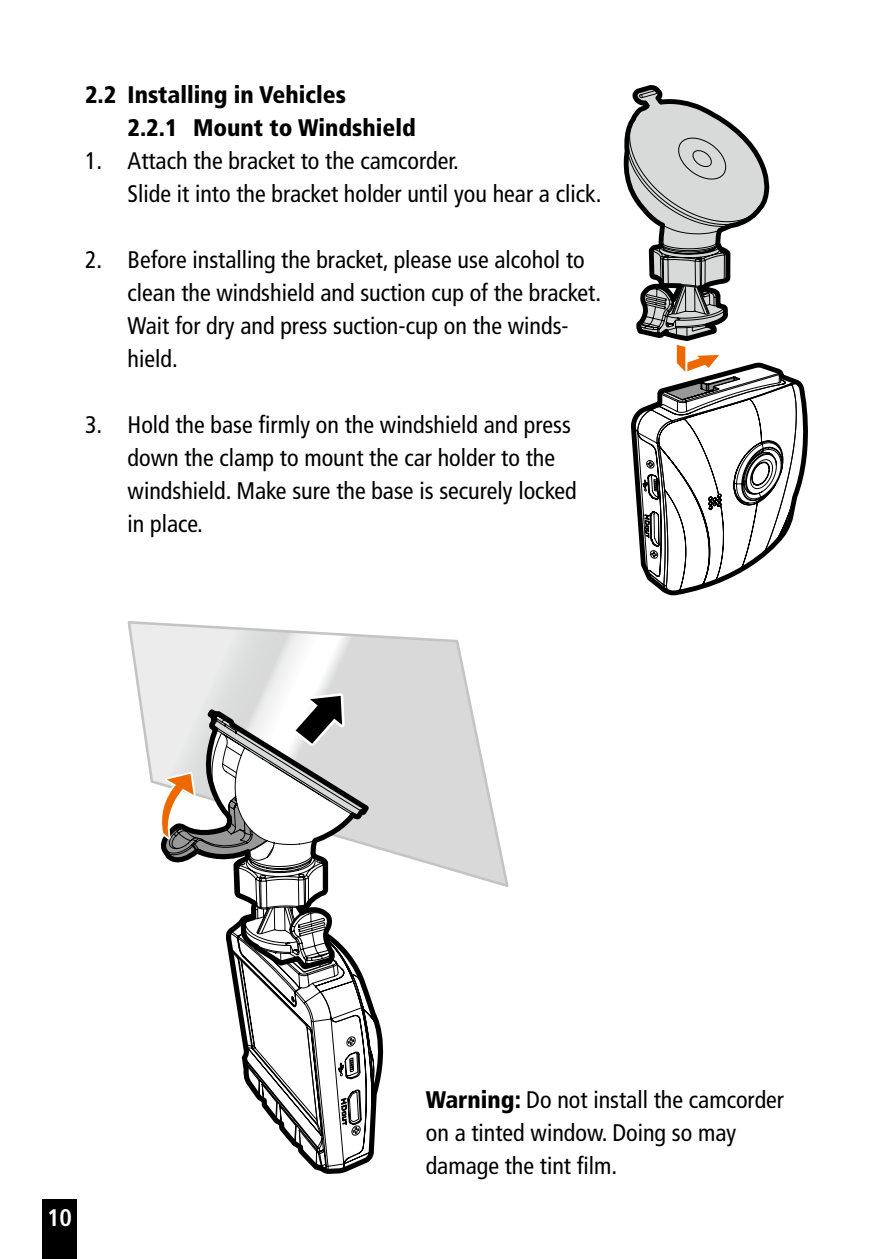
<style>
.page{position:relative;width:893px;height:1259px;background:#fff}
.page>*{position:absolute;margin:0;border:0;box-sizing:border-box;transform-origin:0 0}
.t1{font:condensed 24px/33px "Frutiger";color:#000}
.t2{font:900 condensed 24px/33px "Frutiger";color:#000}
.t3{font:700 condensed 24px "Frutiger";color:#fff}
.s1{font-weight:900}
</style>
<div class="page">
<div style="left:43px;top:1199px;width:34px;height:60px;background:#000"></div>
<svg style="left:772px;top:366px;width:36px;height:184px"></svg>
<svg style="left:623px;top:85px;width:149px;height:511px"></svg>
<svg style="left:127px;top:621px;width:382px;height:266px"></svg>
<svg style="left:157px;top:690px;width:224px;height:482px"></svg>
<p class="t2" style="left:128px;top:78px;width:290px;text-indent:-43px">2.2 Installing in Vehicles<br>2.2.1 Mount to Windshield</p>
<p class="t1" style="left:128px;top:144px;width:472px;text-indent:-43px">1. Attach the bracket to the camcorder.<br>Slide it into the bracket holder until you hear a click.</p>
<p class="t1" style="left:128px;top:243px;width:472px;text-indent:-43px">2. Before installing the bracket, please use alcohol to clean the windshield and suction cup of the bracket.<br>Wait for dry and press suction-cup on the winds&shy;hield.</p>
<p class="t1" style="left:128px;top:408px;width:451px;text-indent:-43px">3. Hold the base firmly on the windshield and press down the clamp to mount the car holder to the windshield. Make sure the base is securely locked in place.</p>
<p class="t3" style="left:47px;top:1203px;width:26px">10</p>
<p class="t1" style="left:426px;top:1083px;width:360px"><span class="s1">Warning:</span> Do not install the camcorder on a tinted window. Doing so may damage the tint film.</p>
</div>
